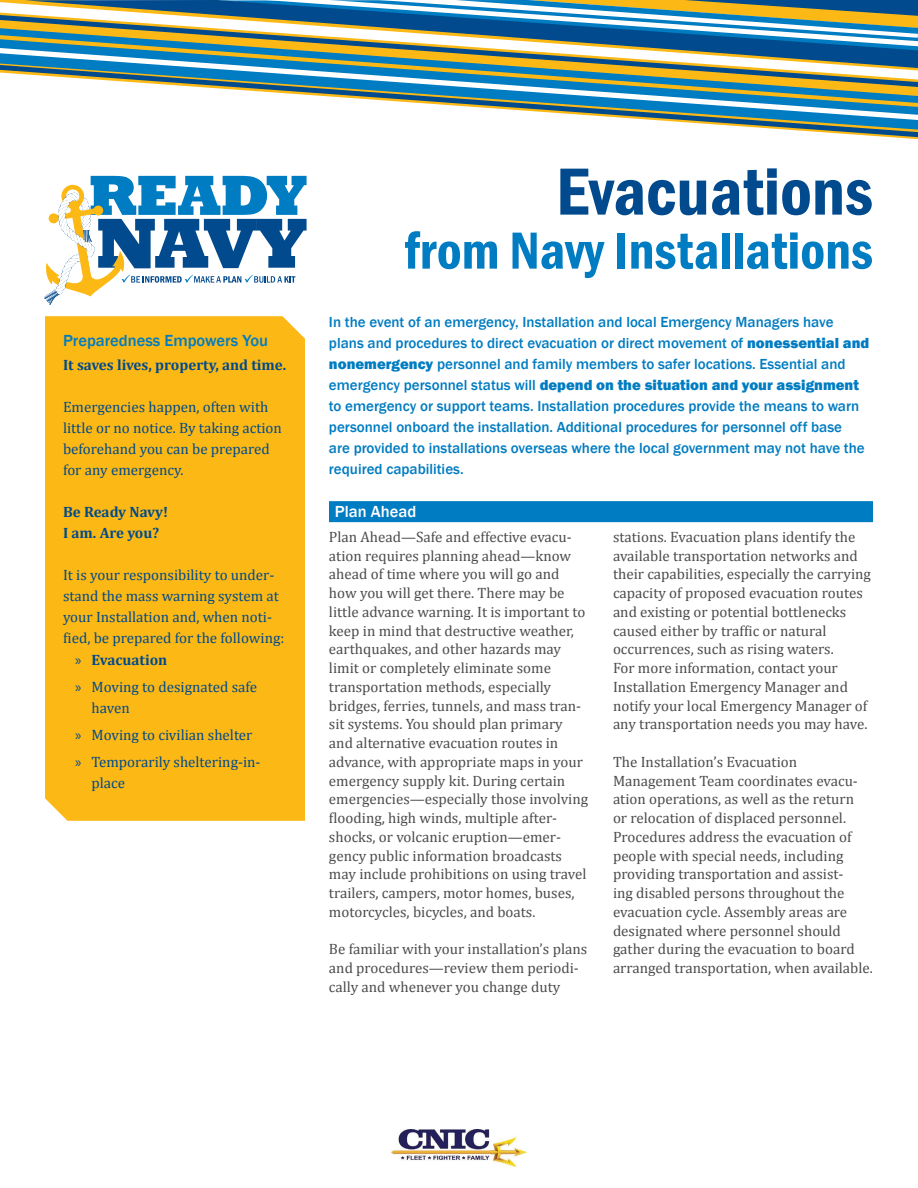
<style>
.page{position:relative;width:918px;height:1188px;background:#fff}
.page>*{position:absolute;margin:0;border:0;box-sizing:border-box;transform-origin:0 0}
.title_2_copy{font:600 condensed 69px "Franklin Gothic";color:#004a8d}
.title_copy_3{font:600 condensed 54px "Franklin Gothic";color:#007cc2}
.head{font:500 16.5px "Franklin Gothic";color:#007cc2}
.head_rule_11_14{font:500 16.5px "Franklin Gothic";color:#fff}
.body1_10_12_5{font:15px/18.8px "Cambria";color:#4b4c4d}
.head_copy_10_14{font:500 15px/21px "Franklin Gothic";color:#007cc2}
.body1_blue{font:15px/21px "Cambria";color:#004a8d}
.body1_blue-2{font:700 15px/21px "Cambria";color:#004a8d}
.s1{font-family:"Myriad Pro";font-weight:400}
.s2{font-family:"Myriad Pro"}
.s3{font-weight:800}
</style>
<div class="page">
<svg style="left:476px;top:107px;width:442px;height:30px"></svg>
<svg style="left:0;top:35px;width:918px;height:72px"></svg>
<svg style="left:25px;top:0;width:893px;height:68px"></svg>
<svg style="left:218px;top:0;width:700px;height:54px"></svg>
<img style="left:392px;top:1129px;width:134px;height:37px">
<svg style="left:44px;top:176px;width:263px;height:129px"></svg>
<div style="left:45px;top:316px;width:260px;height:505px;background:#fcb814"></div>
<div style="left:329px;top:501px;width:544px;height:21px;background:#007cc2"></div>
<p class="head" style="left:63px;top:330px;width:207px">Preparedness Empowers You</p>
<p class="body1_blue-2" style="left:63px;top:354px;width:225px">It saves lives, property, and time.</p>
<p class="body1_blue" style="left:63px;top:396px;width:220px">Emergencies happen, often with little or no notice. By taking action beforehand you can be prepared for any emergency.</p>
<p class="body1_blue-2" style="left:63px;top:501px;width:107px">Be Ready Navy!<br>I am. Are you?</p>
<p class="body1_blue" style="left:63px;top:564px;width:223px">It is your responsibility to under&shy;stand the mass warning system at your Installation and, when noti&shy;fied, be prepared for the following:</p>
<p class="body1_blue-2" style="left:75px;top:648px;width:94px"><span class="s1">»</span> Evacuation</p>
<p class="body1_blue" style="left:92px;top:676px;width:167px;text-indent:-16px"><span class="s2">»</span> Moving to designated safe haven</p>
<p class="body1_blue" style="left:75px;top:724px;width:179px"><span class="s2">»</span> Moving to civilian shelter</p>
<p class="body1_blue" style="left:92px;top:751px;width:171px;text-indent:-16px"><span class="s2">»</span> Temporarily sheltering-in&shy;place</p>
<p class="title_2_copy" style="left:556px;top:145px;width:318px">Evacuations</p>
<p class="title_copy_3" style="left:404px;top:215px;width:470px">from Navy Installations</p>
<p class="head_copy_10_14" style="left:329px;top:311px;width:542px">In the event of an emergency, Installation and local Emergency Managers have plans and procedures to direct evacuation or direct movement of <span class="s3">nonessential and nonemergency</span> personnel and family members to safer locations. Essential and emergency personnel status will <span class="s3">depend on the situation and your assignment </span>to emergency or support teams. Installation procedures provide the means to warn personnel onboard the installation. Additional procedures for personnel off base<br>are provided to installations overseas where the local government may not have the required capabilities.</p>
<p class="head_rule_11_14" style="left:335px;top:501px;width:83px">Plan Ahead</p>
<p class="body1_10_12_5" style="left:329px;top:527px;width:261px">Plan Ahead—Safe and effective evacu&shy;ation requires planning ahead—know ahead of time where you will go and how you will get there. There may be little advance warning. It is important to keep in mind that destructive weather, earthquakes, and other hazards may limit or completely eliminate some transportation methods, especially bridges, ferries, tunnels, and mass tran&shy;sit systems. You should plan primary and alternative evacuation routes in advance, with appropriate maps in your emergency supply kit. During certain emergencies—especially those involving flooding, high winds, multiple after&shy;shocks, or volcanic eruption—emer&shy;gency public information broadcasts may include prohibitions on using travel trailers, campers, motor homes, buses, motorcycles, bicycles, and boats.</p>
<p class="body1_10_12_5" style="left:329px;top:940px;width:260px">Be familiar with your installation’s plans and procedures—review them periodi&shy;cally and whenever you change duty</p>
<p class="body1_10_12_5" style="left:613px;top:527px;width:260px">stations. Evacuation plans identify the available transportation networks and their capabilities, especially the carrying capacity of proposed evacuation routes and existing or potential bottlenecks caused either by traffic or natural occurrences, such as rising waters.<br>For more information, contact your Installation Emergency Manager and notify your local Emergency Manager of any transportation needs you may have.</p>
<p class="body1_10_12_5" style="left:613px;top:752px;width:261px">The Installation’s Evacuation Management Team coordinates evacu&shy;ation operations, as well as the return<br>or relocation of displaced personnel.<br>Procedures address the evacuation of people with special needs, including providing transportation and assist-<br>ing disabled persons throughout the evacuation cycle. Assembly areas are designated where personnel should gather during the evacuation to board arranged transportation, when available.</p>
</div>
